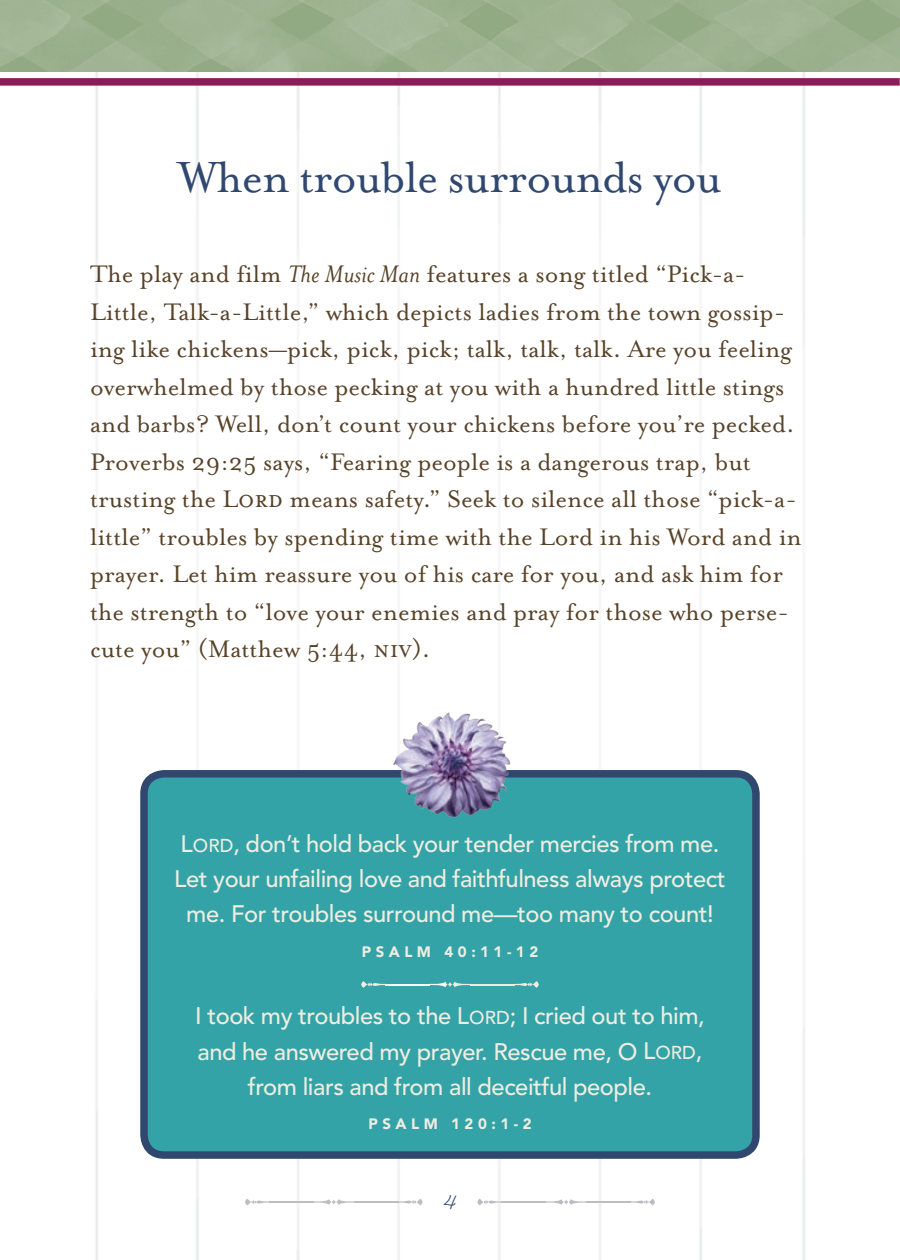
<style>
.page{position:relative;width:900px;height:1260px;background:#fff}
.page>*{position:absolute;margin:0;border:0;box-sizing:border-box;transform-origin:0 0}
.t1{font:50px "Mrs Eaves OT";letter-spacing:-.02em;color:#304870}
.t2{font:27.5px/37.5px "Mrs Eaves OT";color:#584329}
.t3{font:500 23.75px/35px "Avenir";letter-spacing:-.02em;color:#eeede1;text-align:center}
.t4{font:20px "Fairwater Script";color:#304870}
.t5{font:900 15px "Avenir";letter-spacing:.3em;color:#eeede1}
.s1{font-style:italic}
.s2{font-style:inherit}
.s3{font-size:18.5px}
</style>
<div class="page">
<img style="left:95px;top:72px;width:710px;height:1188px">
<div style="left:0;top:78px;width:900px;height:8px;background:#8a1d59"></div>
<div style="left:144px;top:776px;width:612px;height:377px;background:#34a3a7;border-radius:20px"></div>
<div style="left:140px;top:770px;width:620px;height:389px;border:8px solid #304870;border-radius:20px"></div>
<img style="left:390px;top:710px;width:123px;height:108px">
<hr style="left:470px;top:984px;width:44px;height:1px;background:#eeede1">
<svg style="left:514px;top:981px;width:25px;height:7px"></svg>
<hr style="left:386px;top:984px;width:44px;height:1px;background:#fafaf6">
<svg style="left:361px;top:981px;width:25px;height:7px"></svg>
<svg style="left:429px;top:982px;width:42px;height:5px"></svg>
<hr style="left:354px;top:1201px;width:44px;height:2px;background:#bcbdc0">
<svg style="left:398px;top:1199px;width:25px;height:6px"></svg>
<hr style="left:270px;top:1201px;width:44px;height:2px;background:#bcbdc0">
<svg style="left:245px;top:1199px;width:25px;height:6px"></svg>
<svg style="left:313px;top:1199px;width:42px;height:6px"></svg>
<hr style="left:586px;top:1201px;width:44px;height:2px;background:#bcbdc0">
<svg style="left:630px;top:1199px;width:25px;height:6px"></svg>
<hr style="left:502px;top:1201px;width:44px;height:2px;background:#bcbdc0">
<svg style="left:477px;top:1199px;width:25px;height:6px"></svg>
<svg style="left:545px;top:1199px;width:42px;height:6px"></svg>
<h1 class="t1" style="left:178px;top:150px;width:545px">When trouble surrounds you</h1>
<p class="t2" style="left:90px;top:255px;width:713px">The play and film <span class="s1">The Music Man</span> features a song titled “Pick-a-Little, Talk-a-Little,” which depicts ladies from the town gossip&shy;ing like chickens—pick, pick, pick; talk, talk, talk. Are you feeling overwhelmed by those pecking at you with a hundred little stings and barbs? Well, don’t count your chickens before you’re pecked.<br>Proverbs 29:25 says, “Fearing people is a dangerous trap, but trusting the Lord means safety.” Seek to silence all those “pick-a&shy;little” troubles by spending time with the Lord in his Word and in prayer. Let him reassure you of his care for you, and ask him for the strength to “love your enemies and pray for those who perse&shy;cute you” (Matthew 5:44, niv).</p>
<p class="t3" style="left:174px;top:827px;width:553px"><span class="s2">L</span><span class="s3">ORD</span>, don’t hold back your tender mercies from me.<br>Let your unfailing love and faithfulness always protect me. For troubles surround me—too many to count!</p>
<p class="t5" style="left:362px;top:943px;width:178px">PSALM 40:11-12</p>
<p class="t3" style="left:195px;top:999px;width:511px">I took my troubles to the <span class="s2">L</span><span class="s3">ORD</span>; I cried out to him, and he answered my prayer. Rescue me, O <span class="s2">L</span><span class="s3">ORD</span>, from liars and from all deceitful people.</p>
<p class="t5" style="left:368px;top:1115px;width:165px">PSALM 120:1-2</p>
<p class="t4" style="left:444px;top:1190px;width:14px">4</p>
</div>
